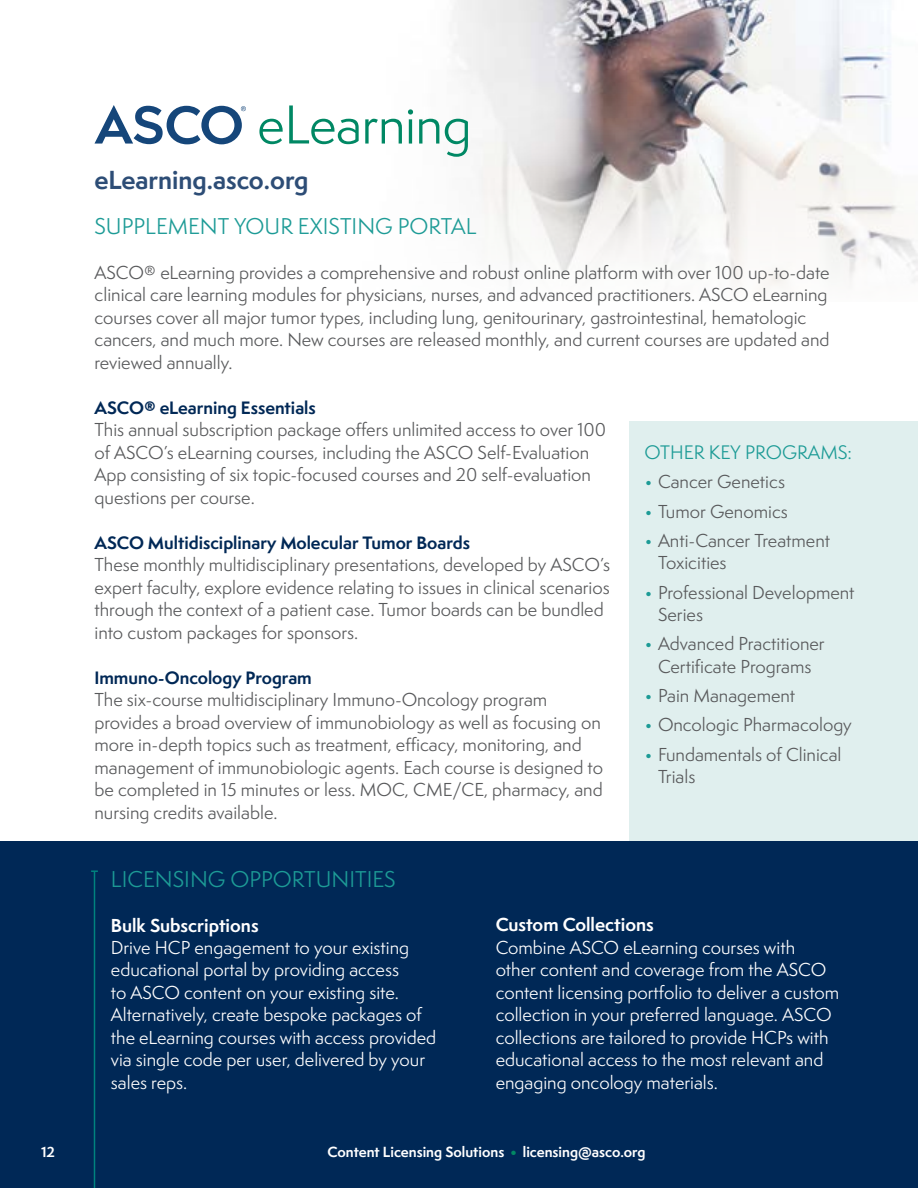
<style>
.page{position:relative;width:918px;height:1188px;background:#fff}
.page>*{position:absolute;margin:0;border:0;box-sizing:border-box;transform-origin:0 0}
.t1{font:700 24px "Semplicita Pro";color:#2d4d76}
.t2{font:21px "Semplicita Pro";color:#1d9b96}
.t3{font:18px "Semplicita Pro";color:#1d9b96}
.t4{font:17.25px/22.5px "Semplicita Pro";color:#58595b}
.t5{font:17.25px/22.5px "Semplicita Pro";color:#fff}
.t6{font:700 17.25px "Semplicita Pro";color:#fff}
.t7{font:700 16.5px "Semplicita Pro";color:#002856}
.t8{font:700 13.5px "Semplicita Pro";color:#fff}
.s1{color:#1d9b96}
.s2{color:#028864}
</style>
<div class="page">
<div style="left:630px;top:421px;width:288px;height:421px;background:#e0efee"></div>
<div style="left:0;top:842px;width:918px;height:346px;background:#002856"></div>
<img style="left:269px;top:0;width:649px;height:289px">
<hr style="left:94px;top:871px;width:1px;height:317px;background:#00837e">
<svg style="left:91px;top:870px;width:7px;height:2px"></svg>
<svg style="left:95px;top:105px;width:151px;height:39px"></svg>
<svg style="left:259px;top:119px;width:24px;height:25px"></svg>
<svg style="left:289px;top:105px;width:70px;height:39px"></svg>
<svg style="left:365px;top:119px;width:37px;height:25px"></svg>
<svg style="left:408px;top:109px;width:5px;height:35px"></svg>
<svg style="left:419px;top:119px;width:20px;height:25px"></svg>
<svg style="left:445px;top:119px;width:23px;height:38px"></svg>
<h1 class="t1" style="left:94px;top:162px;width:216px">eLearning.asco.org</h1>
<p class="t2" style="left:94px;top:211px;width:384px">SUPPLEMENT YOUR EXISTING PORTAL</p>
<p class="t4" style="left:95px;top:261px;width:737px">ASCO® eLearning provides a comprehensive and robust online platform with over 100 up-to-date clinical care learning modules for physicians, nurses, and advanced practitioners. ASCO eLearning courses cover all major tumor types, including lung, genitourinary, gastrointestinal, hematologic cancers, and much more. New courses are released monthly, and current courses are updated and reviewed annually.</p>
<p class="t7" style="left:94px;top:395px;width:223px">ASCO® eLearning Essentials</p>
<p class="t4" style="left:94px;top:419px;width:513px">This annual subscription package offers unlimited access to over 100 of ASCO’s eLearning courses, including the ASCO Self-Evaluation App consisting of six topic-focused courses and 20 self-evaluation questions per course.</p>
<p class="t7" style="left:94px;top:530px;width:377px">ASCO Multidisciplinary Molecular Tumor Boards</p>
<p class="t4" style="left:94px;top:554px;width:517px">These monthly multidisciplinary presentations, developed by ASCO’s expert faculty, explore evidence relating to issues in clinical scenarios through the context of a patient case. Tumor boards can be bundled into custom packages for sponsors.</p>
<p class="t7" style="left:94px;top:665px;width:219px">Immuno-Oncology Program</p>
<p class="t4" style="left:94px;top:689px;width:510px">The six-course multidisciplinary Immuno-Oncology program provides a broad overview of immunobiology as well as focusing on more in-depth topics such as treatment, efficacy, monitoring, and management of immunobiologic agents. Each course is designed to be completed in 15 minutes or less. MOC, CME/CE, pharmacy, and nursing credits available.</p>
<p class="t3" style="left:645px;top:440px;width:209px">OTHER KEY PROGRAMS:</p>
<p class="t4" style="left:645px;top:470px;width:142px"><span class="s1">•</span> Cancer Genetics</p>
<p class="t4" style="left:645px;top:500px;width:145px"><span class="s1">•</span> Tumor Genomics</p>
<p class="t4" style="left:658px;top:529px;width:174px;text-indent:-14px"><span class="s1">•</span> Anti-Cancer Treatment<br>Toxicities</p>
<p class="t4" style="left:658px;top:581px;width:198px;text-indent:-14px"><span class="s1">•</span> Professional Development<br>Series</p>
<p class="t4" style="left:645px;top:632px;width:182px;text-align:center"><span class="s1">•</span> Advanced Practitioner<br>Certificate Programs</p>
<p class="t4" style="left:645px;top:684px;width:152px"><span class="s1">•</span> Pain Management</p>
<p class="t4" style="left:645px;top:713px;width:209px"><span class="s1">•</span> Oncologic Pharmacology</p>
<p class="t4" style="left:658px;top:743px;width:185px;text-indent:-14px"><span class="s1">•</span> Fundamentals of Clinical<br>Trials</p>
<p class="t2" style="left:111px;top:864px;width:286px">LICENSING OPPORTUNITIES</p>
<p class="t6" style="left:111px;top:912px;width:149px">Bulk Subscriptions</p>
<p class="t5" style="left:111px;top:936px;width:327px">Drive HCP engagement to your existing educational portal by providing access<br>to ASCO content on your existing site.<br>Alternatively, create bespoke packages of the eLearning courses with access provided via single code per user, delivered by your sales reps.</p>
<p class="t6" style="left:496px;top:912px;width:160px">Custom Collections</p>
<p class="t5" style="left:496px;top:936px;width:345px">Combine ASCO eLearning courses with other content and coverage from the ASCO content licensing portfolio to deliver a custom collection in your preferred language. ASCO collections are tailored to provide HCPs with educational access to the most relevant and engaging oncology materials.</p>
<p class="t8" style="left:41px;top:1141px;width:15px">12</p>
<p class="t8" style="left:328px;top:1141px;width:320px">Content Licensing Solutions <span class="s2">•</span> licensing@asco.org</p>
</div>
